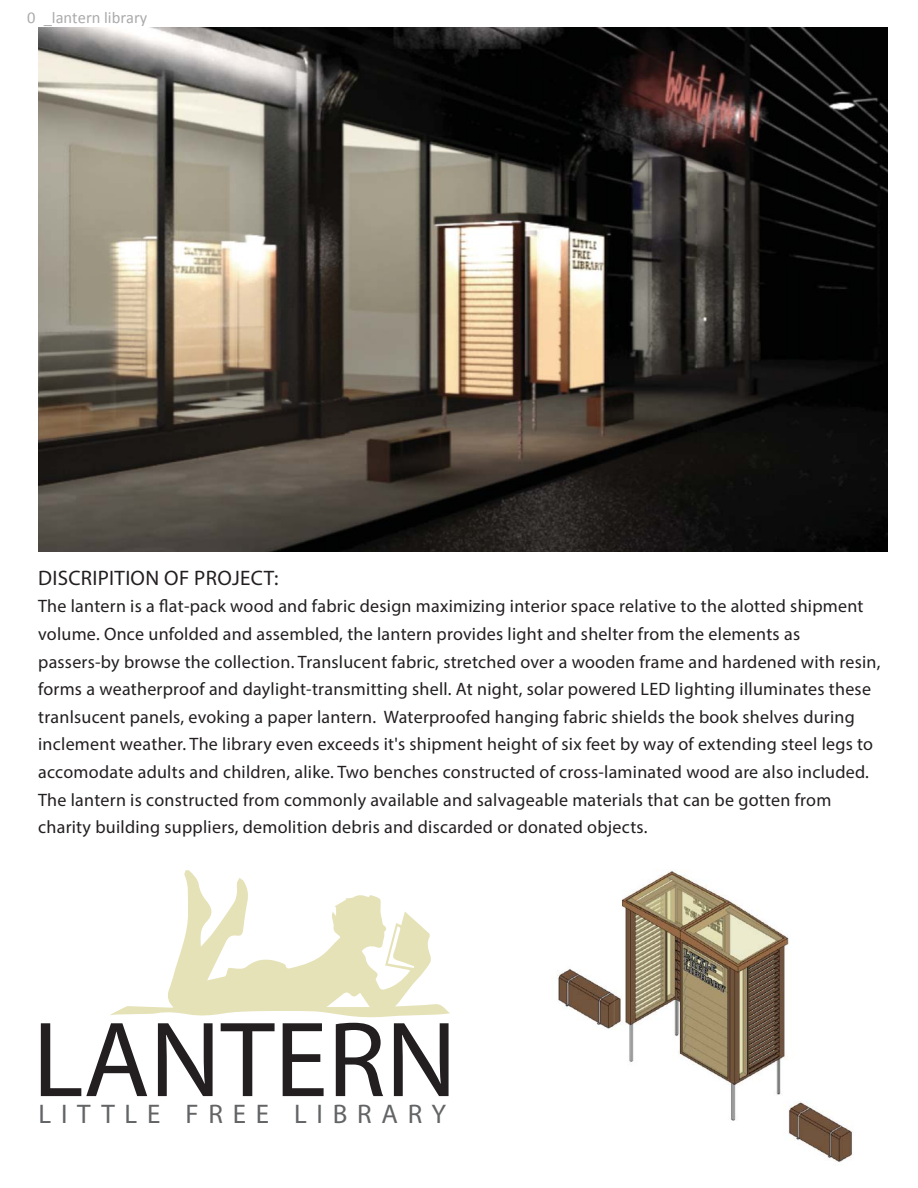
<style>
.page{position:relative;width:918px;height:1188px;background:#fff}
.page>*{position:absolute;margin:0;border:0;box-sizing:border-box;transform-origin:0 0}
.t1{font:108px "Myriad Pro";color:#231f20}
.t2{font:27px "Myriad Pro";letter-spacing:.36em;color:#636466}
.t3{font:21px "Myriad Pro";letter-spacing:.015em;color:#231f20}
.t4{font:18px/27.6px "Myriad Pro";letter-spacing:.015em;color:#231f20}
.t5{font:16.5px "Calibri";color:#ababab}
</style>
<div class="page">
<img style="left:557px;top:871px;width:296px;height:291px">
<svg style="left:110px;top:870px;width:340px;height:148px"></svg>
<img style="left:39px;top:28px;width:849px;height:523px">
<p class="t5" style="left:27px;top:7px;width:122px">0 _lantern library</p>
<p class="t3" style="left:38px;top:570px;width:242px">DISCRIPITION OF PROJECT:</p>
<p class="t4" style="left:38px;top:594px;width:844px">The lantern is a flat-pack wood and fabric design maximizing interior space relative to the alotted shipment volume. Once unfolded and assembled, the lantern provides light and shelter from the elements as passers-by browse the collection. Translucent fabric, stretched over a wooden frame and hardened with resin, forms a weatherproof and daylight-transmitting shell. At night, solar powered LED lighting illuminates these tranlsucent panels, evoking a paper lantern. Waterproofed hanging fabric shields the book shelves during inclement weather. The library even exceeds it's shipment height of six feet by way of extending steel legs to accomodate adults and children, alike. Two benches constructed of cross-laminated wood are also included.<br>The lantern is constructed from commonly available and salvageable materials that can be gotten from charity building suppliers, demolition debris and discarded or donated objects.</p>
<h1 class="t1" style="left:33px;top:1019px;width:426px">LANTERN</h1>
<h2 class="t2" style="left:39px;top:1104px;width:409px">LITTLE FREE LIBRARY</h2>
</div>
